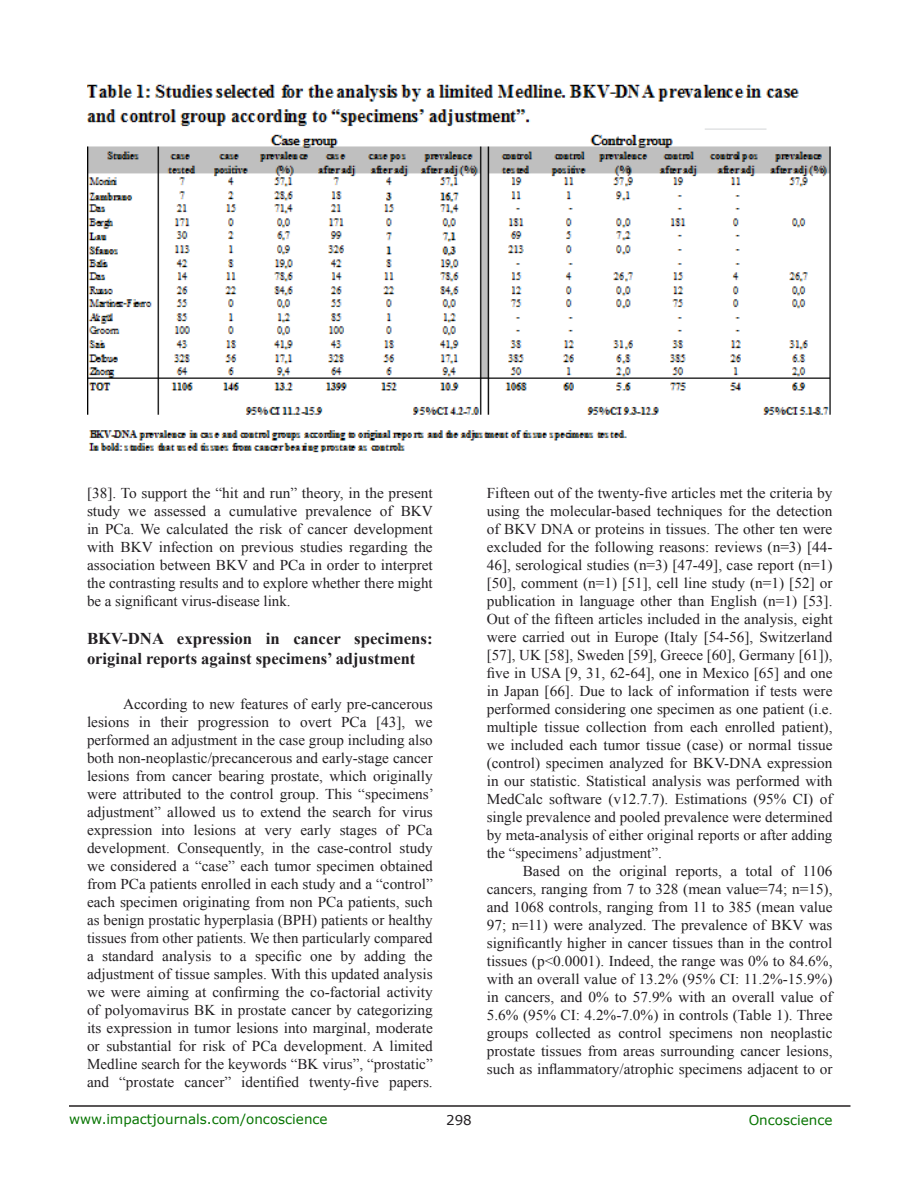
<style>
.page{position:relative;width:918px;height:1188px;background:#fff}
.page>*{position:absolute;margin:0;border:0;box-sizing:border-box;transform-origin:0 0}
.SubHeading{font:700 16.5px/19.8px "Times New Roman";color:#221f22}
.BodyText{font:15px/18px "Times New Roman";color:#221f22;text-align:justify}
.t1{font:13.5px "Verdana";color:#067400}
.t2{font:13.5px "Verdana";color:#221f22}
</style>
<div class="page">
<hr style="left:69px;top:1105px;width:781px;height:2px;background:#231f20">
<img style="left:87px;top:84px;width:744px;height:369px">
<p class="BodyText" style="left:87px;top:484px;width:348px">[38]. To support the “hit and run” theory, in the present study we assessed a cumulative prevalence of BKV in PCa. We calculated the risk of cancer development with BKV infection on previous studies regarding the association between BKV and PCa in order to interpret the contrasting results and to explore whether there might be a significant virus-disease link.</p>
<p class="SubHeading" style="left:87px;top:628px;width:347px">BKV-DNA expression in cancer specimens: original reports against specimens’ adjustment</p>
<p class="BodyText" style="left:87px;top:695px;width:348px;text-indent:36px">According to new features of early pre-cancerous lesions in their progression to overt PCa [43], we performed an adjustment in the case group including also both non-neoplastic/precancerous and early-stage cancer lesions from cancer bearing prostate, which originally were attributed to the control group. This “specimens’ adjustment” allowed us to extend the search for virus expression into lesions at very early stages of PCa development. Consequently, in the case-control study we considered a “case” each tumor specimen obtained from PCa patients enrolled in each study and a “control” each specimen originating from non PCa patients, such as benign prostatic hyperplasia (BPH) patients or healthy tissues from other patients. We then particularly compared a standard analysis to a specific one by adding the adjustment of tissue samples. With this updated analysis we were aiming at confirming the co-factorial activity of polyomavirus BK in prostate cancer by categorizing its expression in tumor lesions into marginal, moderate or substantial for risk of PCa development. A limited Medline search for the keywords “BK virus”, “prostatic” and “prostate cancer” identified twenty-five papers.</p>
<p class="BodyText" style="left:487px;top:484px;width:347px">Fifteen out of the twenty-five articles met the criteria by using the molecular-based techniques for the detection of BKV DNA or proteins in tissues. The other ten were excluded for the following reasons: reviews (n=3) [44- 46], serological studies (n=3) [47-49], case report (n=1) [50], comment (n=1) [51], cell line study (n=1) [52] or publication in language other than English (n=1) [53].<br>Out of the fifteen articles included in the analysis, eight were carried out in Europe (Italy [54-56], Switzerland [57], UK [58], Sweden [59], Greece [60], Germany [61]), five in USA [9, 31, 62-64], one in Mexico [65] and one in Japan [66]. Due to lack of information if tests were performed considering one specimen as one patient (i.e. multiple tissue collection from each enrolled patient), we included each tumor tissue (case) or normal tissue (control) specimen analyzed for BKV-DNA expression in our statistic. Statistical analysis was performed with MedCalc software (v12.7.7). Estimations (95% CI) of single prevalence and pooled prevalence were determined by meta-analysis of either original reports or after adding the “specimens’ adjustment”.</p>
<p class="BodyText" style="left:487px;top:862px;width:347px;text-indent:36px">Based on the original reports, a total of 1106 cancers, ranging from 7 to 328 (mean value=74; n=15), and 1068 controls, ranging from 11 to 385 (mean value 97; n=11) were analyzed. The prevalence of BKV was significantly higher in cancer tissues than in the control tissues (p&lt;0.0001). Indeed, the range was 0% to 84.6%, with an overall value of 13.2% (95% CI: 11.2%-15.9%) in cancers, and 0% to 57.9% with an overall value of 5.6% (95% CI: 4.2%-7.0%) in controls (Table 1). Three groups collected as control specimens non neoplastic prostate tissues from areas surrounding cancer lesions, such as inflammatory/atrophic specimens adjacent to or</p>
<p class="t1" style="left:69px;top:1110px;width:260px">www.impactjournals.com/oncoscience</p>
<p class="t2" style="left:446px;top:1111px;width:27px">298</p>
<p class="t1" style="left:749px;top:1111px;width:85px">Oncoscience</p>
</div>
